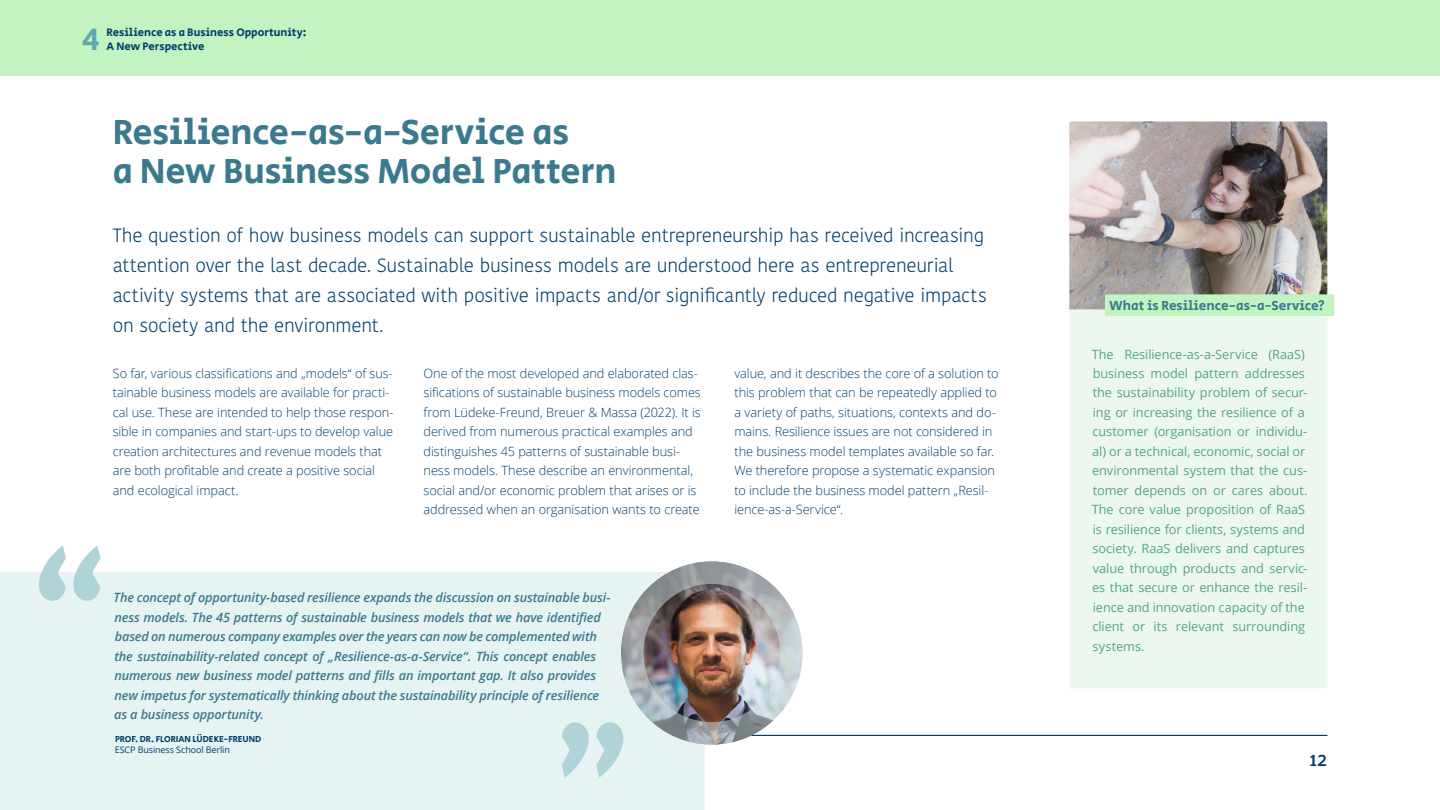
<style>
.page{position:relative;width:1440px;height:810px;background:#fff}
.page>*{position:absolute;margin:0;border:0;box-sizing:border-box;transform-origin:0 0}
.t1{font:150px "Secular One";color:#afd3d7;scale:.88 1}
.t2{font:36px/39px "Secular One";letter-spacing:-.01em;color:#3b7a8e}
.t3{font:32.1px "Secular One";color:#60a8b0}
.t4{font:600 19.5px "Palanquin";color:#003f6b}
.t5{font:300 19.12px/30px "Kohinoor Bangla";letter-spacing:-.015em;color:#003f6b}
.t6{font:13.5px "Secular One";color:#3b7a8e}
.t7{font:300 12.75px/19.5px "Open Sans";letter-spacing:-.005em;color:#003f6b}
.t8{font:12.75px/19.5px "Open Sans";letter-spacing:-.005em;color:#55a38b}
.t9{font:italic 600 12.75px/19.5px "Open Sans";letter-spacing:-.015em;color:#3b7a8e}
.t10{font:11.25px/13.9px "Secular One";color:#003f6b}
.t11{font:9px "Secular One";letter-spacing:-.01em;color:#003f6b}
.t12{font:9px "Open Sans";letter-spacing:-.015em;color:#003f6b}
</style>
<div class="page">
<hr style="left:112px;top:735px;width:1215px;height:1px;background:#003f6b">
<div style="left:0;top:0;width:1440px;height:75px;background:#c3f3c0"></div>
<div style="left:1069px;top:122px;width:258px;height:566px;background:#ecf8ed;border-radius:2px"></div>
<img style="left:1069px;top:122px;width:258px;height:187px">
<div style="left:0;top:572px;width:705px;height:238px;background:#e7f2f3"></div>
<img style="left:621px;top:562px;width:181px;height:183px">
<div style="left:621px;top:561px;width:182px;height:184px;border:22px solid #cfe5e7;border-radius:50%"></div>
<div style="left:1105px;top:294px;width:229px;height:22px;background:#c3f3c0"></div>
<h3 class="t3" style="left:82px;top:17px;width:20px">4</h3>
<p class="t10" style="left:107px;top:26px;width:202px">Resilience as a Business Opportunity:<br>A New Perspective</p>
<h2 class="t2" style="left:113px;top:114px;width:505px">Resilience-as-a-Service as<br>a New Business Model Pattern</h2>
<h1 class="t1" style="left:32px;top:495px;width:88px">“</h1>
<p class="t5" style="left:113px;top:220px;width:876px">The question of how business models can support sustainable entrepreneurship has received increasing attention over the last decade. Sustainable business models are understood here as entrepreneurial activity systems that are associated with positive impacts and/or significantly reduced negative impacts on society and the environment.</p>
<p class="t7" style="left:113px;top:363px;width:282px">So far, various classifications and „models“ of sus&shy;tainable business models are available for practi&shy;cal use. These are intended to help those respon&shy;sible in companies and start-ups to develop value creation architectures and revenue models that are both profitable and create a positive social and ecological impact.</p>
<p class="t7" style="left:424px;top:363px;width:279px">One of the most developed and elaborated clas&shy;sifications of sustainable business models comes from Lüdeke-Freund, Breuer &amp; Massa (2022). It is derived from numerous practical examples and distinguishes 45 patterns of sustainable busi&shy;ness models. These describe an environmental, social and/or economic problem that arises or is addressed when an organisation wants to create</p>
<p class="t7" style="left:734px;top:363px;width:266px">value, and it describes the core of a solution to this problem that can be repeatedly applied to a variety of paths, situations, contexts and do&shy;mains. Resilience issues are not considered in the business model templates available so far.<br>We therefore propose a systematic expansion to include the business model pattern „Resil&shy;ience-as-a-Service“.</p>
<p class="t9" style="left:114px;top:588px;width:498px">The concept of opportunity-based resilience expands the discussion on sustainable busi&shy;ness models. The 45 patterns of sustainable business models that we have identified based on numerous company examples over the years can now be complemented with the sustainability-related concept of „Resilience-as-a-Service“. This concept enables numerous new business model patterns and fills an important gap. It also provides new impetus for systematically thinking about the sustainability principle of resilience as a business opportunity.</p>
<p class="t11" style="left:115px;top:733px;width:148px">PROF. DR. FLORIAN LÜDEKE-FREUND</p>
<p class="t12" style="left:115px;top:744px;width:117px">ESCP Business School Berlin</p>
<h1 class="t1" style="left:554px;top:672px;width:88px">”</h1>
<p class="t6" style="left:1109px;top:296px;width:217px">What is Resilience-as-a-Service?</p>
<p class="t8" style="left:1092px;top:344px;width:217px">The Resilience-as-a-Service (RaaS) business model pattern addresses the sustainability problem of secur&shy;ing or increasing the resilience of a customer (organisation or individu&shy;al) or a technical, economic, social or environmental system that the cus&shy;tomer depends on or cares about.<br>The core value proposition of RaaS is resilience for clients, systems and society. RaaS delivers and captures value through products and servic&shy;es that secure or enhance the resil&shy;ience and innovation capacity of the client or its relevant surrounding systems.</p>
<h3 class="t4" style="left:1309px;top:748px;width:20px">12</h3>
</div>
